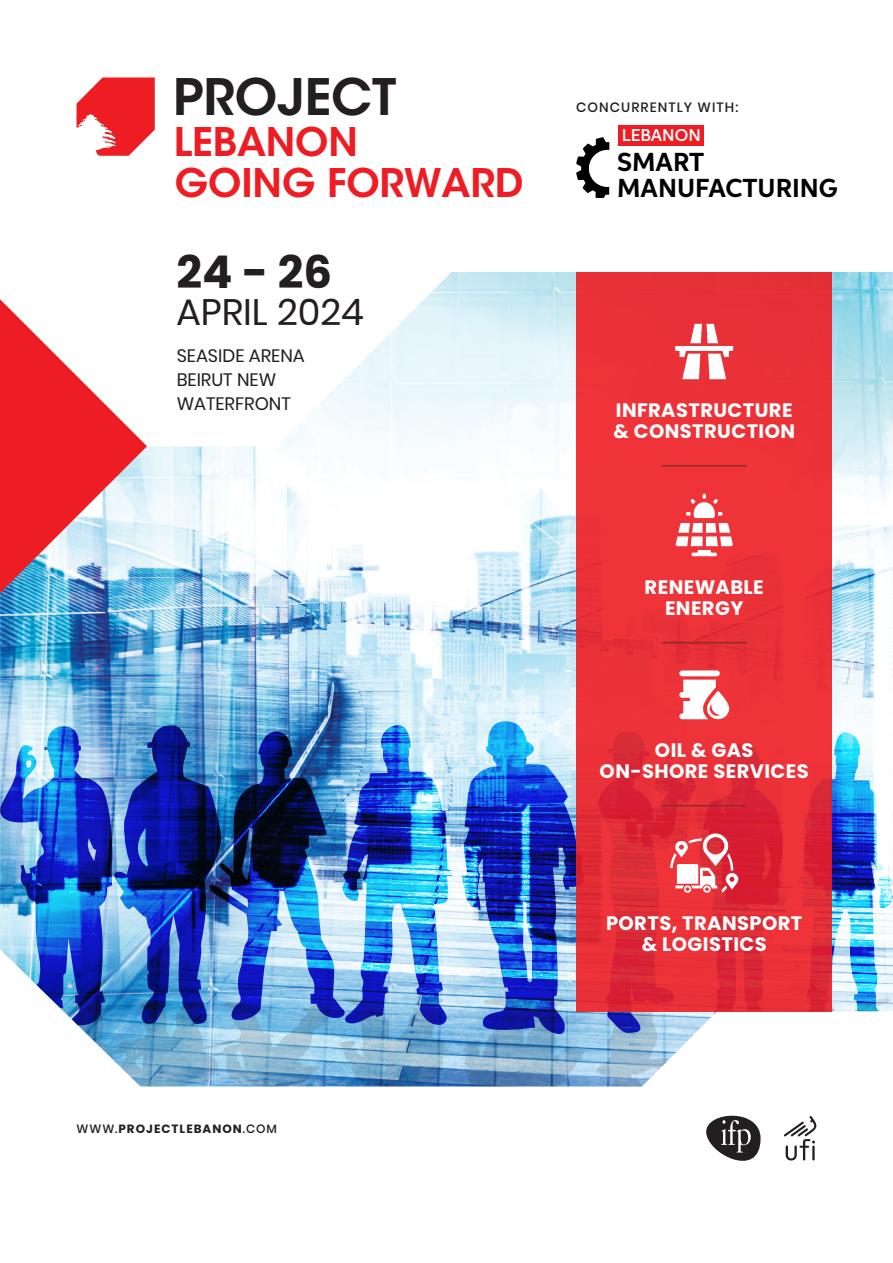
<style>
.page{position:relative;width:893px;height:1263px;background:#fff}
.page>*{position:absolute;margin:0;border:0;box-sizing:border-box;transform-origin:0 0}
.t1{font:600 49.95px "ITC Avant Garde Std";color:#231f20}
.t2{font:700 45px "Poppins";color:#231f20}
.t3{font:600 39.15px "ITC Avant Garde Std";letter-spacing:-.005em;color:#ee1d23}
.t4{font:36.75px "Poppins";color:#231f20}
.t5{font:700 26.1px/26px "Aspira";color:#000}
.t6{font:700 19.5px/21px "Poppins";letter-spacing:.02em;color:#fff;text-align:center}
.t7{font:18px/24px "Poppins";color:#231f20}
.t8{font:600 17.1px "Aspira";color:#fff}
.t9{font:500 13.5px "Poppins";letter-spacing:.08em;color:#231f20}
.t10{font:700 12px "Poppins";letter-spacing:.08em;color:#231f20}
.s1{font-weight:500}
</style>
<div class="page">
<img style="left:0;top:272px;width:893px;height:814px">
<img style="left:0;top:724px;width:452px;height:362px">
<svg style="left:0;top:299px;width:147px;height:294px"></svg>
<svg style="left:706px;top:1116px;width:54px;height:45px"></svg>
<svg style="left:784px;top:1116px;width:32px;height:44px"></svg>
<svg style="left:77px;top:77px;width:78px;height:79px"></svg>
<div style="left:576px;top:272px;width:256px;height:739px;background:#ec3238"></div>
<svg style="left:676px;top:494px;width:57px;height:62px"></svg>
<svg style="left:462px;top:670px;width:431px;height:416px"></svg>
<svg style="left:675px;top:324px;width:58px;height:55px"></svg>
<hr style="left:661px;top:465px;width:86px;height:1px;background:#93292c">
<hr style="left:661px;top:642px;width:86px;height:1px;background:#93292c">
<hr style="left:661px;top:805px;width:86px;height:1px;background:#93292c">
<div style="left:619px;top:125px;width:85px;height:20px;background:#ee1d23"></div>
<svg style="left:576px;top:137px;width:33px;height:60px"></svg>
<h1 class="t1" style="left:173px;top:65px;width:225px">PROJECT</h1>
<h3 class="t3" style="left:174px;top:117px;width:186px">LEBANON</h3>
<h3 class="t3" style="left:175px;top:158px;width:350px">GOING FORWARD</h3>
<h2 class="t2" style="left:177px;top:246px;width:157px">24-26</h2>
<h3 class="t4" style="left:177px;top:291px;width:189px">APRIL 2024</h3>
<p class="t7" style="left:177px;top:344px;width:130px">SEASIDE ARENA<br>BEIRUT NEW<br>WATERFRONT</p>
<p class="t9" style="left:576px;top:99px;width:164px">CONCURRENTLY WITH:</p>
<p class="t8" style="left:622px;top:125px;width:81px">LEBANON</p>
<h3 class="t5" style="left:617px;top:149px;width:222px">SMART<br>MANUFACTURING</h3>
<p class="t6" style="left:613px;top:400px;width:183px;text-align:left">INFRASTRUCTURE &amp; CONSTRUCTION</p>
<p class="t6" style="left:645px;top:577px;width:121px">RENEWABLE<br>ENERGY</p>
<p class="t6" style="left:600px;top:740px;width:211px">OIL &amp; GAS<br>ON-SHORE SERVICES</p>
<p class="t6" style="left:606px;top:913px;width:198px">PORTS, TRANSPORT &amp; LOGISTICS</p>
<p class="t10" style="left:77px;top:1121px;width:202px"><span class="s1">WWW.</span>PROJECTLEBANON<span class="s1">.COM</span></p>
</div>
